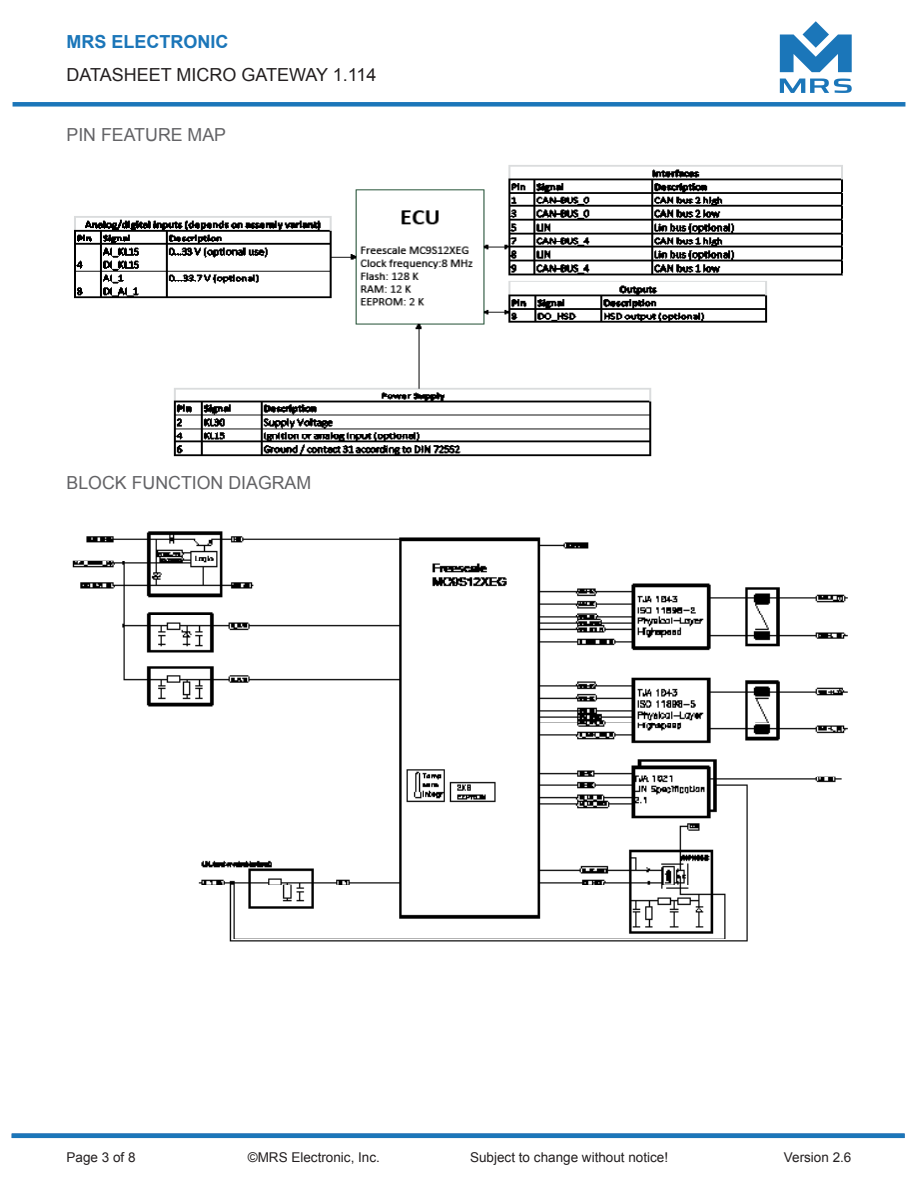
<style>
.page{position:relative;width:918px;height:1188px;background:#fff}
.page>*{position:absolute;margin:0;border:0;box-sizing:border-box;transform-origin:0 0}
.t1{font:18px "Arial";color:#636366}
.t2{font:18px "Arial";color:#231f20}
.t3{font:700 18px "Arial";color:#1b76b9}
.t4{font:13.5px "Arial";color:#231f20}
</style>
<div class="page">
<div style="left:13px;top:102px;width:892px;height:5px;background:#1b76b9"></div>
<svg style="left:780px;top:79px;width:72px;height:14px"></svg>
<svg style="left:780px;top:21px;width:72px;height:51px"></svg>
<div style="left:12px;top:1133px;width:893px;height:5px;background:#1b76b9"></div>
<img style="left:74px;top:165px;width:769px;height:292px">
<img style="left:72px;top:531px;width:776px;height:411px">
<h1 class="t3" style="left:67px;top:29px;width:163px">MRS ELECTRONIC</h1>
<h1 class="t2" style="left:67px;top:63px;width:312px">DATASHEET MICRO GATEWAY 1.114</h1>
<p class="t1" style="left:67px;top:123px;width:161px">PIN FEATURE MAP</p>
<p class="t1" style="left:67px;top:470px;width:246px">BLOCK FUNCTION DIAGRAM</p>
<p class="t4" style="left:67px;top:1149px;width:71px">Page 3 of 8</p>
<p class="t4" style="left:248px;top:1149px;width:134px">©MRS Electronic, Inc.</p>
<p class="t4" style="left:470px;top:1149px;width:200px">Subject to change without notice!</p>
<p class="t4" style="left:784px;top:1149px;width:69px">Version 2.6</p>
</div>
